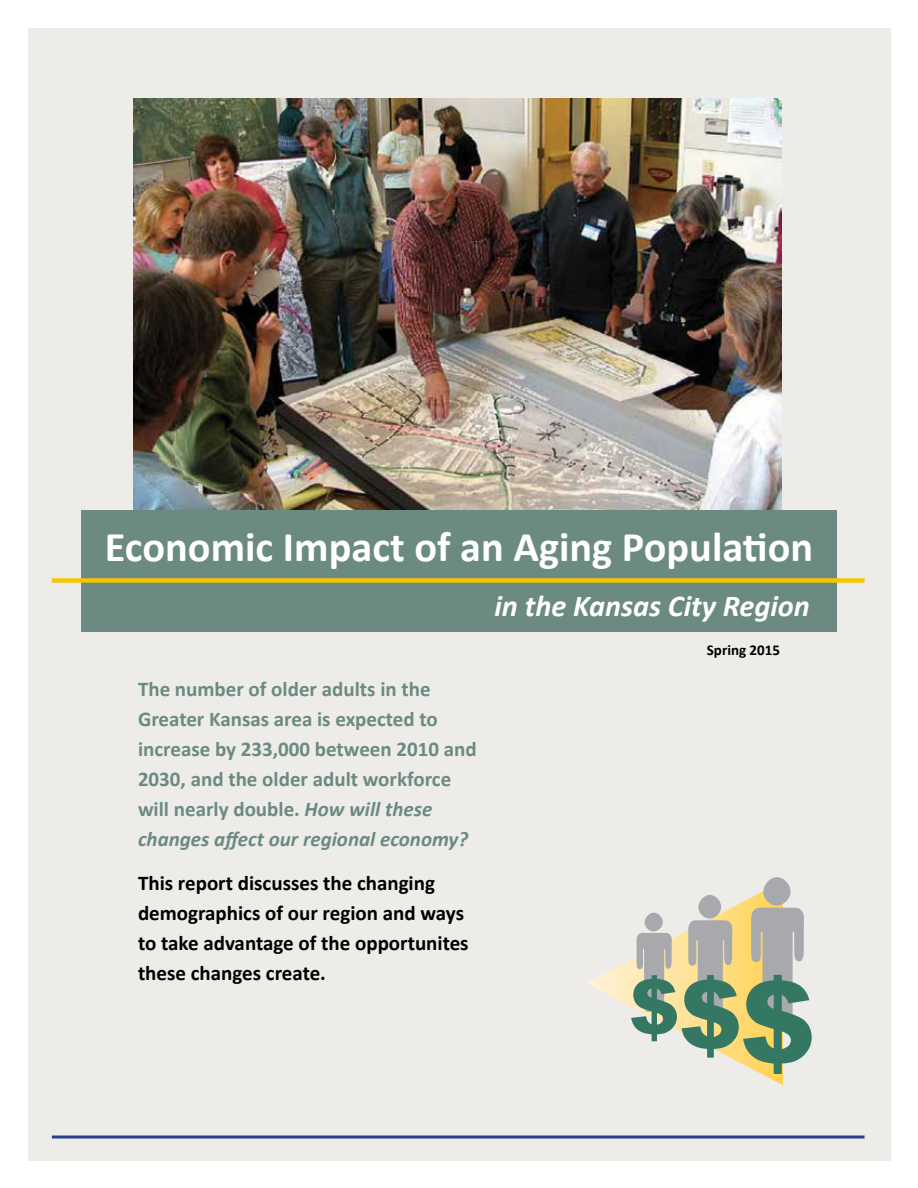
<style>
.page{position:relative;width:918px;height:1188px;background:#fff}
.page>*{position:absolute;margin:0;border:0;box-sizing:border-box;transform-origin:0 0}
.t1{font:900 75.6px "Arial";color:#347863}
.t2{font:700 42.3px "Calibri";color:#fff}
.t3{font:italic 700 30.3px "Calibri";color:#fff}
.t4{font:700 21px/30px "Calibri";color:#6b8a82}
.t5{font:700 21px/30px "Calibri";color:#000}
.t6{font:700 15px "Calibri";color:#000}
.s1{font-style:italic}
.s2{font-size:94.5px}
.s3{font-size:113.4px}
</style>
<div class="page">
<div style="left:28px;top:28px;width:863px;height:1133px;background:#eeece9"></div>
<img style="left:134px;top:99px;width:648px;height:411px">
<div style="left:81px;top:510px;width:756px;height:122px;background:#6b8a82"></div>
<div style="left:52px;top:578px;width:813px;height:5px;background:#f5c604"></div>
<svg style="left:587px;top:877px;width:217px;height:208px"></svg>
<hr style="left:52px;top:1136px;width:813px;height:2px;background:#25408f">
<h2 class="t2" style="left:105px;top:520px;width:710px">Economic Impact of an Aging Population</h2>
<h3 class="t3" style="left:495px;top:586px;width:317px">in the Kansas City Region</h3>
<p class="t4" style="left:138px;top:674px;width:340px">The number of older adults in the Greater Kansas area is expected to increase by 233,000 between 2010 and 2030, and the older adult workforce will nearly double. <span class="s1">How will these changes affect our regional economy?</span></p>
<p class="t5" style="left:138px;top:868px;width:332px">This report discusses the changing demographics of our region and ways to take advantage of the opportunites these changes create.</p>
<p class="t6" style="left:707px;top:641px;width:75px">Spring 2015</p>
<h1 class="t1" style="left:629px;top:952px;width:188px">$<span class="s2">$</span><span class="s3">$</span></h1>
</div>
